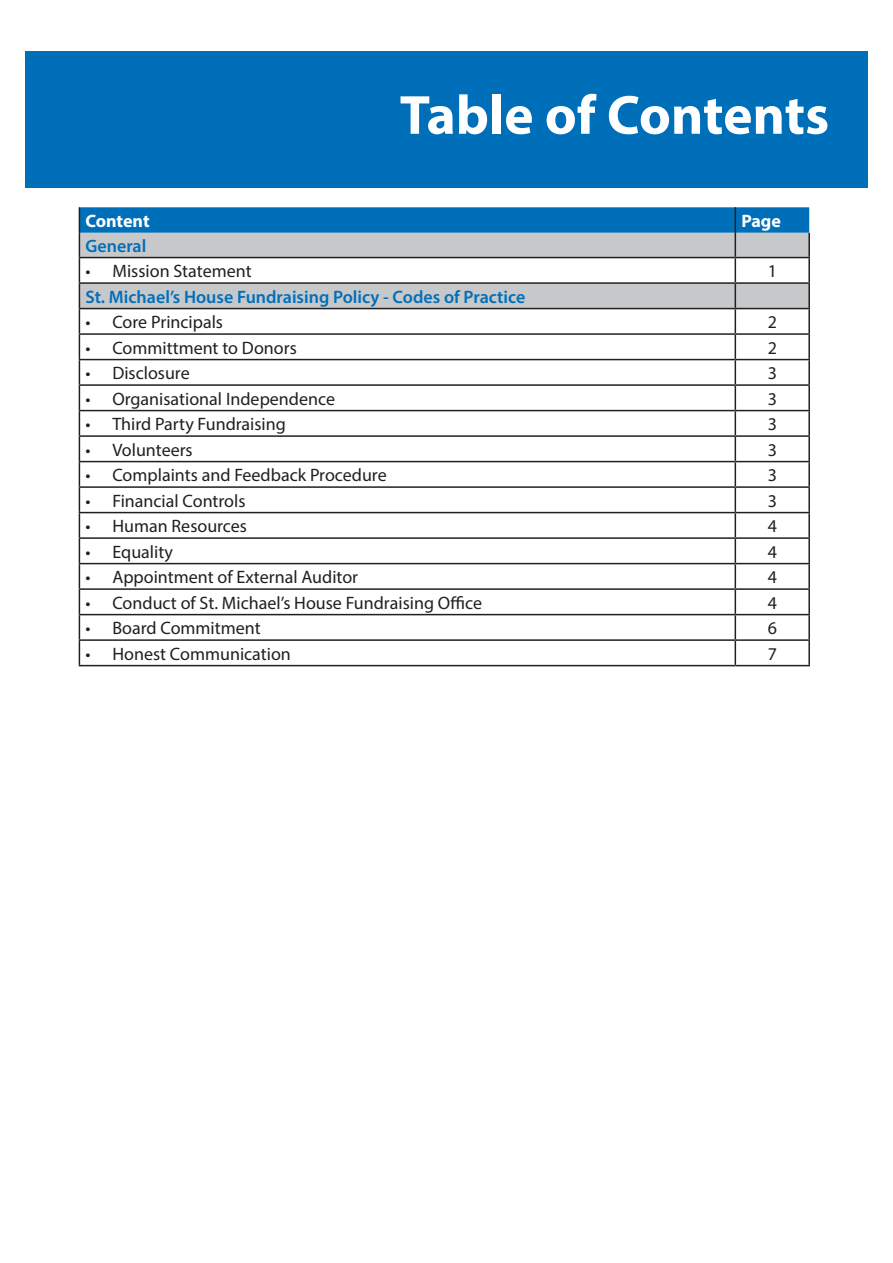
<style>
.page{position:relative;width:893px;height:1263px;background:#fff}
.page>*{position:absolute;margin:0;border:0;box-sizing:border-box;transform-origin:0 0}
.t1{font:700 55.5px "Myriad Pro";color:#fff}
.t2{font:18px "Myriad Pro";color:#231f20}
.t3{font:600 18px "Myriad Pro";color:#006fba}
.t4{font:700 18px "Myriad Pro";letter-spacing:-.005em;color:#fff}
</style>
<div class="page">
<div style="left:25px;top:52px;width:843px;height:136px;background:#006fba"></div>
<hr style="left:808px;top:233px;width:2px;height:24px;background:#231f20">
<hr style="left:735px;top:257px;width:75px;height:1px;background:#231f20">
<hr style="left:808px;top:258px;width:2px;height:24px;background:#231f20">
<hr style="left:735px;top:282px;width:75px;height:2px;background:#231f20">
<hr style="left:808px;top:284px;width:2px;height:24px;background:#231f20">
<hr style="left:735px;top:308px;width:75px;height:1px;background:#231f20">
<hr style="left:808px;top:309px;width:2px;height:24px;background:#231f20">
<hr style="left:735px;top:333px;width:75px;height:2px;background:#231f20">
<hr style="left:808px;top:335px;width:2px;height:24px;background:#231f20">
<hr style="left:735px;top:359px;width:75px;height:1px;background:#231f20">
<hr style="left:808px;top:360px;width:2px;height:24px;background:#231f20">
<hr style="left:735px;top:384px;width:75px;height:2px;background:#231f20">
<hr style="left:808px;top:386px;width:2px;height:24px;background:#231f20">
<hr style="left:735px;top:410px;width:75px;height:1px;background:#231f20">
<hr style="left:808px;top:411px;width:2px;height:24px;background:#231f20">
<hr style="left:735px;top:435px;width:75px;height:2px;background:#231f20">
<hr style="left:808px;top:437px;width:2px;height:24px;background:#231f20">
<hr style="left:735px;top:461px;width:75px;height:1px;background:#231f20">
<hr style="left:808px;top:462px;width:2px;height:24px;background:#231f20">
<hr style="left:735px;top:486px;width:75px;height:2px;background:#231f20">
<hr style="left:808px;top:488px;width:2px;height:24px;background:#231f20">
<hr style="left:735px;top:512px;width:75px;height:1px;background:#231f20">
<hr style="left:808px;top:513px;width:2px;height:24px;background:#231f20">
<hr style="left:735px;top:537px;width:75px;height:2px;background:#231f20">
<hr style="left:808px;top:539px;width:2px;height:24px;background:#231f20">
<hr style="left:735px;top:563px;width:75px;height:1px;background:#231f20">
<hr style="left:808px;top:564px;width:2px;height:24px;background:#231f20">
<hr style="left:735px;top:588px;width:75px;height:2px;background:#231f20">
<hr style="left:808px;top:590px;width:2px;height:24px;background:#231f20">
<hr style="left:735px;top:614px;width:75px;height:1px;background:#231f20">
<hr style="left:808px;top:615px;width:2px;height:24px;background:#231f20">
<hr style="left:735px;top:639px;width:75px;height:2px;background:#231f20">
<svg style="left:79px;top:207px;width:730px;height:458px"></svg>
<hr style="left:808px;top:641px;width:2px;height:24px;background:#231f20">
<hr style="left:79px;top:665px;width:656px;height:1px;background:#231f20">
<hr style="left:735px;top:665px;width:75px;height:1px;background:#231f20">
<p class="t1" style="left:400px;top:79px;width:431px">Table of Contents</p>
<p class="t4" style="left:85px;top:209px;width:66px">Content</p>
<p class="t4" style="left:741px;top:209px;width:41px">Page</p>
<p class="t3" style="left:85px;top:234px;width:62px">General</p>
<p class="t2" style="left:85px;top:260px;width:168px">• Mission Statement</p>
<p class="t2" style="left:768px;top:260px;width:11px">1</p>
<p class="t3" style="left:85px;top:285px;width:441px">St. Michael’s House Fundraising Policy - Codes of Practice</p>
<p class="t2" style="left:85px;top:311px;width:139px">• Core Principals</p>
<p class="t2" style="left:768px;top:311px;width:11px">2</p>
<p class="t2" style="left:85px;top:336px;width:213px">• Committment to Donors</p>
<p class="t2" style="left:768px;top:336px;width:11px">2</p>
<p class="t2" style="left:85px;top:362px;width:106px">• Disclosure</p>
<p class="t2" style="left:768px;top:362px;width:11px">3</p>
<p class="t2" style="left:85px;top:387px;width:251px">• Organisational Independence</p>
<p class="t2" style="left:768px;top:387px;width:11px">3</p>
<p class="t2" style="left:85px;top:413px;width:202px">• Third Party Fundraising</p>
<p class="t2" style="left:768px;top:413px;width:11px">3</p>
<p class="t2" style="left:85px;top:438px;width:109px">• Volunteers</p>
<p class="t2" style="left:768px;top:438px;width:11px">3</p>
<p class="t2" style="left:85px;top:464px;width:303px">• Complaints and Feedback Procedure</p>
<p class="t2" style="left:768px;top:464px;width:11px">3</p>
<p class="t2" style="left:85px;top:489px;width:162px">• Financial Controls</p>
<p class="t2" style="left:768px;top:489px;width:11px">3</p>
<p class="t2" style="left:85px;top:515px;width:163px">• Human Resources</p>
<p class="t2" style="left:768px;top:515px;width:11px">4</p>
<p class="t2" style="left:85px;top:540px;width:89px">• Equality</p>
<p class="t2" style="left:768px;top:540px;width:11px">4</p>
<p class="t2" style="left:85px;top:566px;width:274px">• Appointment of External Auditor</p>
<p class="t2" style="left:768px;top:566px;width:11px">4</p>
<p class="t2" style="left:85px;top:591px;width:398px">• Conduct of St. Michael’s House Fundraising Office</p>
<p class="t2" style="left:768px;top:591px;width:11px">4</p>
<p class="t2" style="left:85px;top:617px;width:177px">• Board Commitment</p>
<p class="t2" style="left:768px;top:617px;width:11px">6</p>
<p class="t2" style="left:85px;top:642px;width:207px">• Honest Communication</p>
<p class="t2" style="left:768px;top:642px;width:11px">7</p>
</div>
